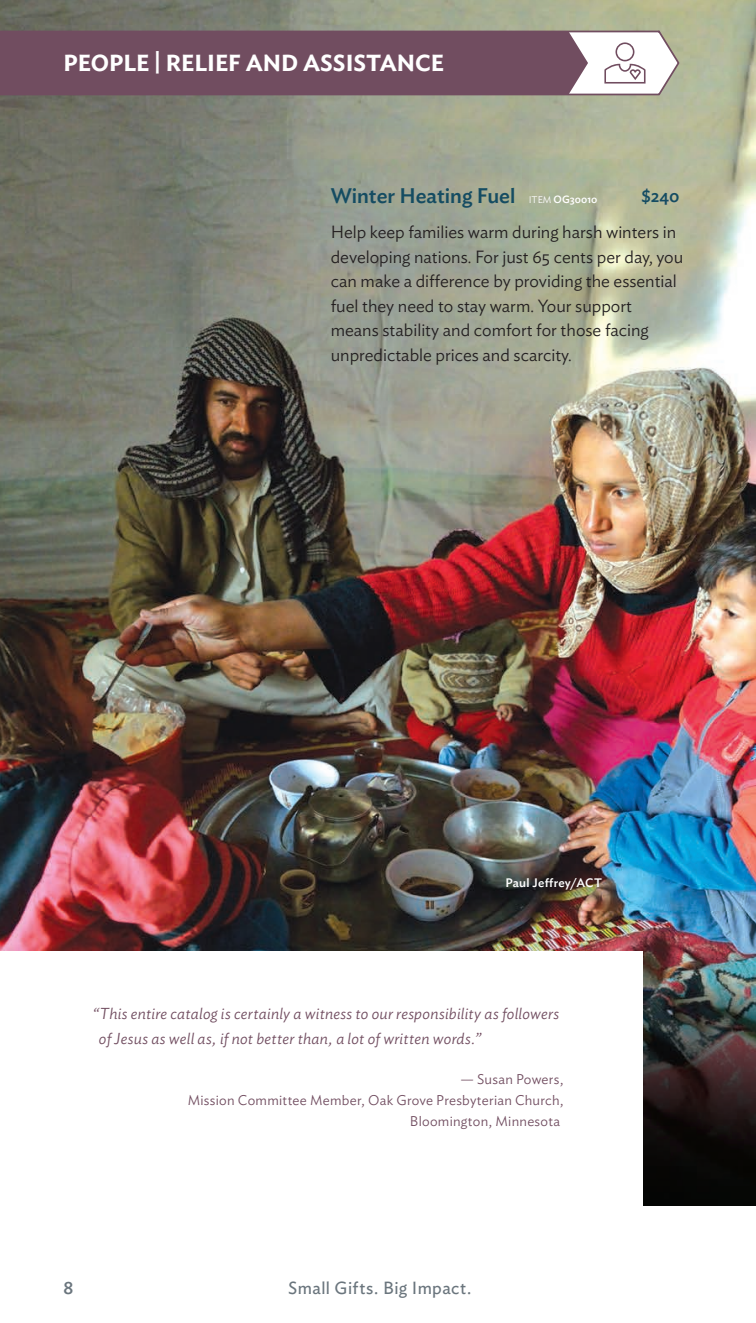
<style>
.page{position:relative;width:756px;height:1323px;background:#fff}
.page>*{position:absolute;margin:0;border:0;box-sizing:border-box;transform-origin:0 0}
.t1{font:600 23.1px "Ideal Sans";color:#fff}
.t2{font:500 21px "Ideal Sans";color:#154c62}
.t3{font:300 17.5px/24.5px "Ideal Sans";color:#231f20}
.t4{font:17.5px "Ideal Sans";letter-spacing:.025em;color:#6a757d}
.t5{font:500 17.5px "Ideal Sans";color:#154c62}
.t6{font:500 17.5px "Ideal Sans";color:#6a757d}
.Body_Copy_-_Quote{font:italic 300 15.75px/24.5px "Ideal Sans";letter-spacing:.015em;color:#714d60}
.Body_Copy_-_Quote-2{font:300 14px/21px "Ideal Sans";letter-spacing:.02em;color:#714d60;text-align:right}
.Photo_Credit{font:500 12.25px "Ideal Sans";letter-spacing:.02em;color:#fff}
.s1{font-weight:300;font-size:9.62px;color:#fff}
.s2{font-size:10.5px;color:#fff}
</style>
<div class="page">
<img style="left:0;top:0;width:756px;height:1205px">
<svg style="left:0;top:29px;width:681px;height:72px"></svg>
<div style="left:0;top:31px;width:588px;height:64px;background:#714d60"></div>
<svg style="left:604px;top:42px;width:42px;height:42px"></svg>
<div style="left:0;top:951px;width:643px;height:321px;background:#fff"></div>
<p class="t1" style="left:64px;top:45px;width:382px">PEOPLE | RELIEF AND ASSISTANCE</p>
<p class="t2" style="left:331px;top:180px;width:268px">Winter Heating Fuel <span class="s1">ITEM</span> <span class="s2">OG30010</span></p>
<p class="t5" style="left:641px;top:183px;width:40px">$240</p>
<p class="t3" style="left:331px;top:218px;width:354px">Help keep families warm during harsh winters in developing nations. For just 65 cents per day, you can make a difference by providing the essential fuel they need to stay warm. Your support means stability and comfort for those facing unpredictable prices and scarcity.</p>
<p class="Photo_Credit" style="left:505px;top:873px;width:98px">Paul Jeffrey/ACT</p>
<p class="Body_Copy_-_Quote" style="left:99px;top:1000px;width:462px;text-indent:-6px">“This entire catalog is certainly a witness to our responsibility as followers of Jesus as well as, if not better than, a lot of written words.”</p>
<p class="Body_Copy_-_Quote-2" style="left:188px;top:1067px;width:377px">— Susan Powers,<br>Mission Committee Member, Oak Grove Presbyterian Church,<br>Bloomington, Minnesota</p>
<p class="t6" style="left:64px;top:1274px;width:11px">8</p>
<p class="t4" style="left:288px;top:1274px;width:185px">Small Gifts. Big Impact.</p>
</div>
